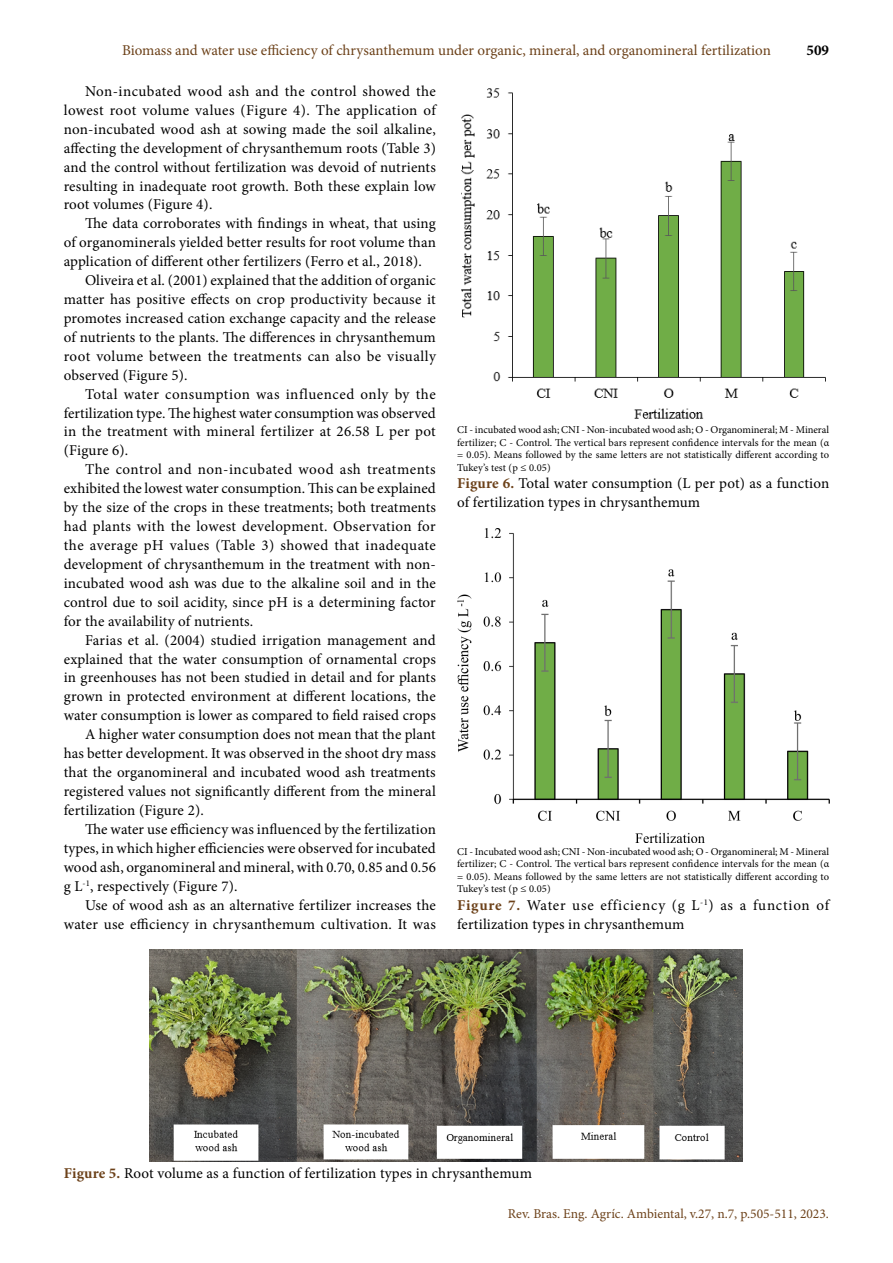
<style>
.page{position:relative;width:893px;height:1263px;background:#fff}
.page>*{position:absolute;margin:0;border:0;box-sizing:border-box;transform-origin:0 0}
.t1{font:15px/18.9px "Minion Pro";letter-spacing:.01em;color:#000}
.t2{font:15px "Minion Pro";letter-spacing:.03em;color:#000}
.t3{font:15px "Minion Pro";color:#6c4119}
.t4{font:15px "Minion Pro";letter-spacing:.035em;color:#000}
.t5{font:700 15px "Minion Pro";color:#000}
.t6{font:13.5px "Minion Pro";color:#6c4119}
.t7{font:10.5px/12.6px "Minion Pro";letter-spacing:.01em;color:#000;text-align:justify}
.s1{font-weight:700;color:#6c4119}
</style>
<div class="page">
<img style="left:149px;top:950px;width:594px;height:212px">
<img style="left:461px;top:88px;width:365px;height:331px">
<img style="left:457px;top:528px;width:372px;height:315px">
<p class="t3" style="left:122px;top:40px;width:650px">Biomass and water use efficiency of chrysanthemum under organic, mineral, and organomineral fertilization</p>
<p class="t5" style="left:806px;top:40px;width:24px">509</p>
<p class="t1" style="left:64px;top:82px;width:374px;text-align:justify;text-indent:21px">Non-incubated wood ash and the control showed the lowest root volume values (Figure 4). The application of non-incubated wood ash at sowing made the soil alkaline, affecting the development of chrysanthemum roots (Table 3) and the control without fertilization was devoid of nutrients resulting in inadequate root growth. Both these explain low root volumes (Figure 4).</p>
<p class="t1" style="left:85px;top:214px;width:352px">The data corroborates with findings in wheat, that using</p>
<p class="t1" style="left:64px;top:233px;width:374px">of organominerals yielded better results for root volume than</p>
<p class="t1" style="left:64px;top:252px;width:359px">application of different other fertilizers (Ferro et al., 2018).</p>
<p class="t1" style="left:85px;top:271px;width:352px">Oliveira et al. (2001) explained that the addition of organic</p>
<p class="t1" style="left:64px;top:290px;width:374px">matter has positive effects on crop productivity because it</p>
<p class="t1" style="left:64px;top:309px;width:374px">promotes increased cation exchange capacity and the release</p>
<p class="t1" style="left:64px;top:328px;width:374px">of nutrients to the plants. The differences in chrysanthemum</p>
<p class="t2" style="left:64px;top:346px;width:374px">root volume between the treatments can also be visually</p>
<p class="t1" style="left:64px;top:366px;width:125px">observed (Figure 5).</p>
<p class="t4" style="left:85px;top:384px;width:352px">Total water consumption was influenced only by the</p>
<p class="t1" style="left:64px;top:403px;width:373px">fertilization type. The highest water consumption was observed</p>
<p class="t1" style="left:64px;top:422px;width:374px">in the treatment with mineral fertilizer at 26.58 L per pot</p>
<p class="t1" style="left:64px;top:441px;width:66px">(Figure 6).</p>
<p class="t2" style="left:85px;top:459px;width:352px">The control and non-incubated wood ash treatments</p>
<p class="t1" style="left:64px;top:479px;width:374px">exhibited the lowest water consumption. This can be explained</p>
<p class="t1" style="left:64px;top:498px;width:374px">by the size of the crops in these treatments; both treatments</p>
<p class="t1" style="left:64px;top:517px;width:373px">had plants with the lowest development. Observation for</p>
<p class="t2" style="left:64px;top:535px;width:374px">the average pH values (Table 3) showed that inadequate</p>
<p class="t1" style="left:64px;top:555px;width:374px">development of chrysanthemum in the treatment with non-</p>
<p class="t1" style="left:64px;top:574px;width:374px">incubated wood ash was due to the alkaline soil and in the</p>
<p class="t1" style="left:64px;top:593px;width:374px">control due to soil acidity, since pH is a determining factor</p>
<p class="t1" style="left:64px;top:611px;width:191px">for the availability of nutrients.</p>
<p class="t1" style="left:85px;top:630px;width:352px">Farias et al. (2004) studied irrigation management and</p>
<p class="t1" style="left:64px;top:649px;width:374px">explained that the water consumption of ornamental crops</p>
<p class="t1" style="left:64px;top:668px;width:374px">in greenhouses has not been studied in detail and for plants</p>
<p class="t1" style="left:64px;top:687px;width:374px">grown in protected environment at different locations, the</p>
<p class="t1" style="left:64px;top:706px;width:374px">water consumption is lower as compared to field raised crops</p>
<p class="t1" style="left:85px;top:725px;width:352px">A higher water consumption does not mean that the plant</p>
<p class="t1" style="left:64px;top:744px;width:374px">has better development. It was observed in the shoot dry mass</p>
<p class="t1" style="left:64px;top:763px;width:374px">that the organomineral and incubated wood ash treatments</p>
<p class="t1" style="left:64px;top:782px;width:374px">registered values not significantly different from the mineral</p>
<p class="t1" style="left:64px;top:801px;width:141px">fertilization (Figure 2).</p>
<p class="t1" style="left:85px;top:820px;width:352px">The water use efficiency was influenced by the fertilization</p>
<p class="t1" style="left:64px;top:838px;width:374px">types, in which higher efficiencies were observed for incubated</p>
<p class="t1" style="left:64px;top:857px;width:374px">wood ash, organomineral and mineral, with 0.70, 0.85 and 0.56</p>
<p class="t1" style="left:64px;top:876px;width:175px">g L<sup>-1</sup>, respectively (Figure 7).</p>
<p class="t1" style="left:85px;top:895px;width:352px">Use of wood ash as an alternative fertilizer increases the</p>
<p class="t1" style="left:64px;top:914px;width:374px">water use efficiency in chrysanthemum cultivation. It was</p>
<p class="t7" style="left:457px;top:424px;width:374px">CI - incubated wood ash; CNI - Non-incubated wood ash; O - Organomineral; M - Mineral fertilizer; C - Control. The vertical bars represent confidence intervals for the mean (α = 0.05). Means followed by the same letters are not statistically different according to Tukey’s test (p ≤ 0.05)</p>
<p class="t1" style="left:457px;top:474px;width:374px"><span class="s1">Figure 6.</span> Total water consumption (L per pot) as a function of fertilization types in chrysanthemum</p>
<p class="t7" style="left:457px;top:845px;width:374px">CI - Incubated wood ash; CNI - Non-incubated wood ash; O - Organomineral; M - Mineral fertilizer; C - Control. The vertical bars represent confidence intervals for the mean (α = 0.05). Means followed by the same letters are not statistically different according to Tukey’s test (p ≤ 0.05)</p>
<p class="t1" style="left:457px;top:896px;width:374px"><span class="s1">Figure 7.</span> Water use efficiency (g L<sup>-1</sup>) as a function of fertilization types in chrysanthemum</p>
<p class="t1" style="left:64px;top:1164px;width:470px"><span class="s1">Figure 5.</span> Root volume as a function of fertilization types in chrysanthemum</p>
<p class="t6" style="left:508px;top:1204px;width:323px">Rev. Bras. Eng. Agríc. Ambiental, v.27, n.7, p.505-511, 2023.</p>
</div>
